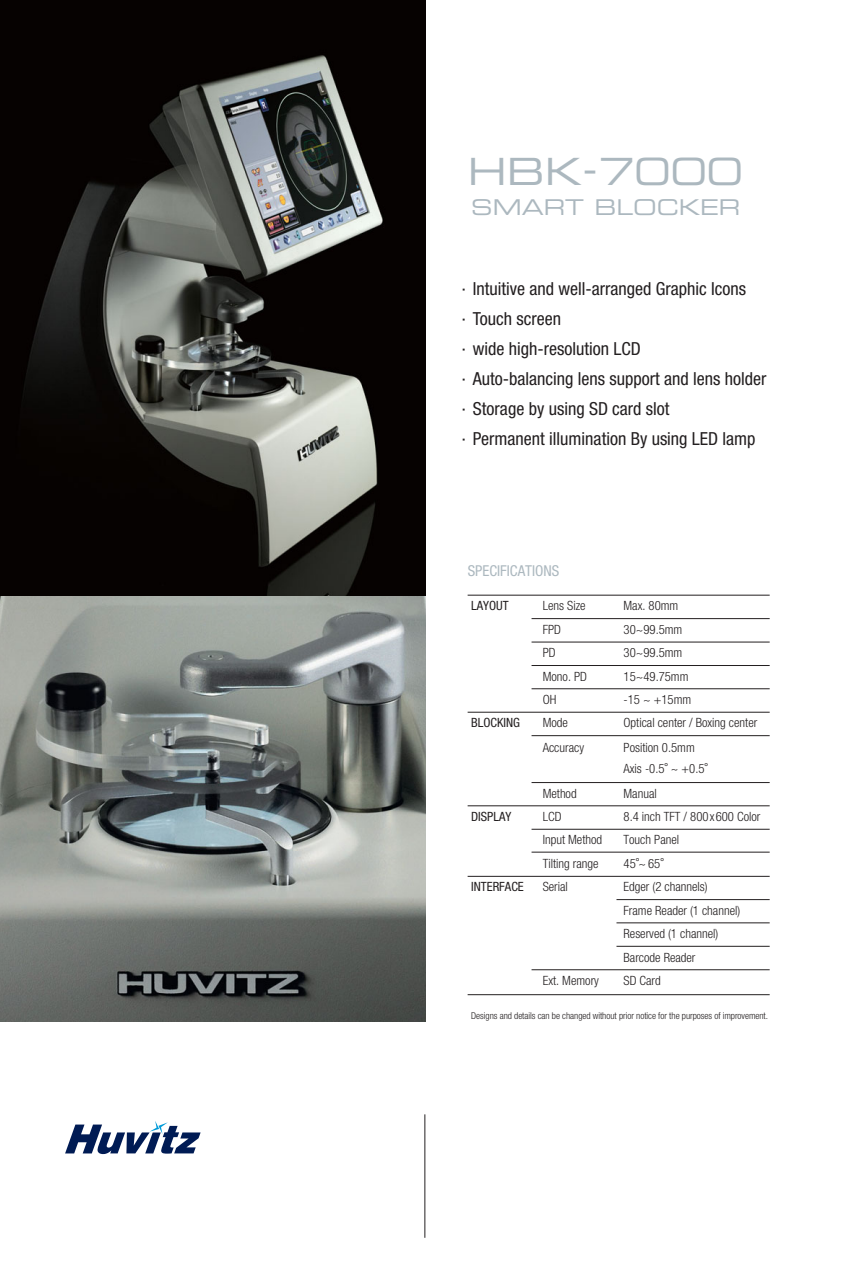
<style>
.page{position:relative;width:849px;height:1262px;background:#fff}
.page>*{position:absolute;margin:0;border:0;box-sizing:border-box;transform-origin:0 0}
.t1{font:37.5px "Eurostile Extended Two";color:#acb8bf}
.t2{font:21.75px "Eurostile Extended Two";color:#acb8bf}
.t3{font:condensed 18px/30px "Helvetica Neue";color:#231f20}
.t4{font:condensed 15px "Helvetica Neue";color:#acb8bf}
.t5{font:300 condensed 12.75px/23.4px "Helvetica Neue";color:#231f20}
.t6{font:condensed 12.75px "Helvetica Neue";color:#231f20}
.t7{font:300 condensed 9.45px "Helvetica Neue";letter-spacing:-.005em;color:#231f20}
.s1{font-family:"YGO12";font-stretch:normal}
.s2{font-family:"YGO11";font-weight:400;font-stretch:normal}
</style>
<div class="page">
<img style="left:0;top:595px;width:425px;height:427px">
<img style="left:0;top:0;width:425px;height:595px">
<hr style="left:468px;top:595px;width:302px;height:1px;background:#231f20">
<hr style="left:532px;top:618px;width:238px;height:1px;background:#231f20">
<hr style="left:532px;top:642px;width:238px;height:1px;background:#231f20">
<hr style="left:532px;top:665px;width:238px;height:1px;background:#231f20">
<hr style="left:532px;top:688px;width:238px;height:1px;background:#231f20">
<hr style="left:468px;top:712px;width:302px;height:1px;background:#231f20">
<hr style="left:532px;top:735px;width:238px;height:1px;background:#231f20">
<hr style="left:532px;top:782px;width:238px;height:1px;background:#231f20">
<hr style="left:468px;top:805px;width:302px;height:1px;background:#231f20">
<hr style="left:532px;top:829px;width:238px;height:1px;background:#231f20">
<hr style="left:532px;top:852px;width:238px;height:1px;background:#231f20">
<hr style="left:468px;top:876px;width:302px;height:1px;background:#231f20">
<hr style="left:616px;top:899px;width:154px;height:1px;background:#231f20">
<hr style="left:616px;top:922px;width:154px;height:1px;background:#231f20">
<hr style="left:616px;top:946px;width:154px;height:1px;background:#231f20">
<hr style="left:532px;top:969px;width:238px;height:1px;background:#231f20">
<hr style="left:468px;top:994px;width:302px;height:1px;background:#231f20">
<svg style="left:65px;top:1121px;width:136px;height:33px"></svg>
<hr style="left:425px;top:1114px;width:1px;height:123px;background:#231f20">
<h1 class="t1" style="left:468px;top:157px;width:277px">HBK-7000</h1>
<h2 class="t2" style="left:471px;top:199px;width:271px">SMART BLOCKER</h2>
<h3 class="t3" style="left:455px;top:275px;width:313px"><span class="s1">·</span>Intuitive and well-arranged Graphic Icons <span class="s1">·</span>Touch screen<br><span class="s1">·</span>wide high-resolution LCD<br><span class="s1">·</span>Auto-balancing lens support and lens holder <span class="s1">·</span>Storage by using SD card slot<br><span class="s1">·</span>Permanent illumination By using LED lamp</h3>
<p class="t4" style="left:468px;top:566px;width:93px">SPECIFICATIONS</p>
<p class="t6" style="left:471px;top:601px;width:39px">LAYOUT</p>
<p class="t5" style="left:543px;top:595px;width:44px">Lens Size</p>
<p class="t5" style="left:624px;top:595px;width:56px">Max. 80mm</p>
<p class="t5" style="left:543px;top:618px;width:20px">FPD</p>
<p class="t5" style="left:624px;top:618px;width:60px">30~99.5mm</p>
<p class="t5" style="left:543px;top:642px;width:14px">PD</p>
<p class="t5" style="left:624px;top:642px;width:60px">30~99.5mm</p>
<p class="t5" style="left:543px;top:665px;width:46px">Mono. PD</p>
<p class="t5" style="left:624px;top:665px;width:66px">15~49.75mm</p>
<p class="t5" style="left:543px;top:689px;width:15px">OH</p>
<p class="t5" style="left:624px;top:689px;width:69px">-15 ~ +15mm</p>
<p class="t6" style="left:471px;top:718px;width:50px">BLOCKING</p>
<p class="t5" style="left:543px;top:712px;width:27px">Mode</p>
<p class="t5" style="left:624px;top:712px;width:135px">Optical center / Boxing center</p>
<p class="t5" style="left:543px;top:737px;width:43px">Accuracy</p>
<p class="t5" style="left:624px;top:738px;width:95px;line-height:20.4px">Position 0.5mm<br>Axis -0.5<span class="s2">°</span>~ +0.5<span class="s2">°</span></p>
<p class="t5" style="left:543px;top:782px;width:35px">Method</p>
<p class="t5" style="left:624px;top:782px;width:35px">Manual</p>
<p class="t6" style="left:471px;top:812px;width:42px">DISPLAY</p>
<p class="t5" style="left:543px;top:806px;width:20px">LCD</p>
<p class="t5" style="left:624px;top:806px;width:138px">8.4 inch TFT / 800x600 Color</p>
<p class="t5" style="left:543px;top:829px;width:61px">Input Method</p>
<p class="t5" style="left:624px;top:829px;width:57px">Touch Panel</p>
<p class="t5" style="left:543px;top:852px;width:57px">Tilting range</p>
<p class="t5" style="left:624px;top:852px;width:51px">45<span class="s2">°</span>~ 65<span class="s2">°</span></p>
<p class="t6" style="left:471px;top:882px;width:54px">INTERFACE</p>
<p class="t5" style="left:543px;top:876px;width:27px">Serial</p>
<p class="t5" style="left:624px;top:876px;width:118px">Edger (2 channels)<br>Frame Reader (1 channel)<br>Reserved (1 channel)<br>Barcode Reader</p>
<p class="t5" style="left:543px;top:969px;width:58px">Ext. Memory</p>
<p class="t5" style="left:624px;top:969px;width:39px">SD Card</p>
<p class="t7" style="left:471px;top:1012px;width:298px">Designs and details can be changed without prior notice for the purposes of improvement.</p>
</div>
